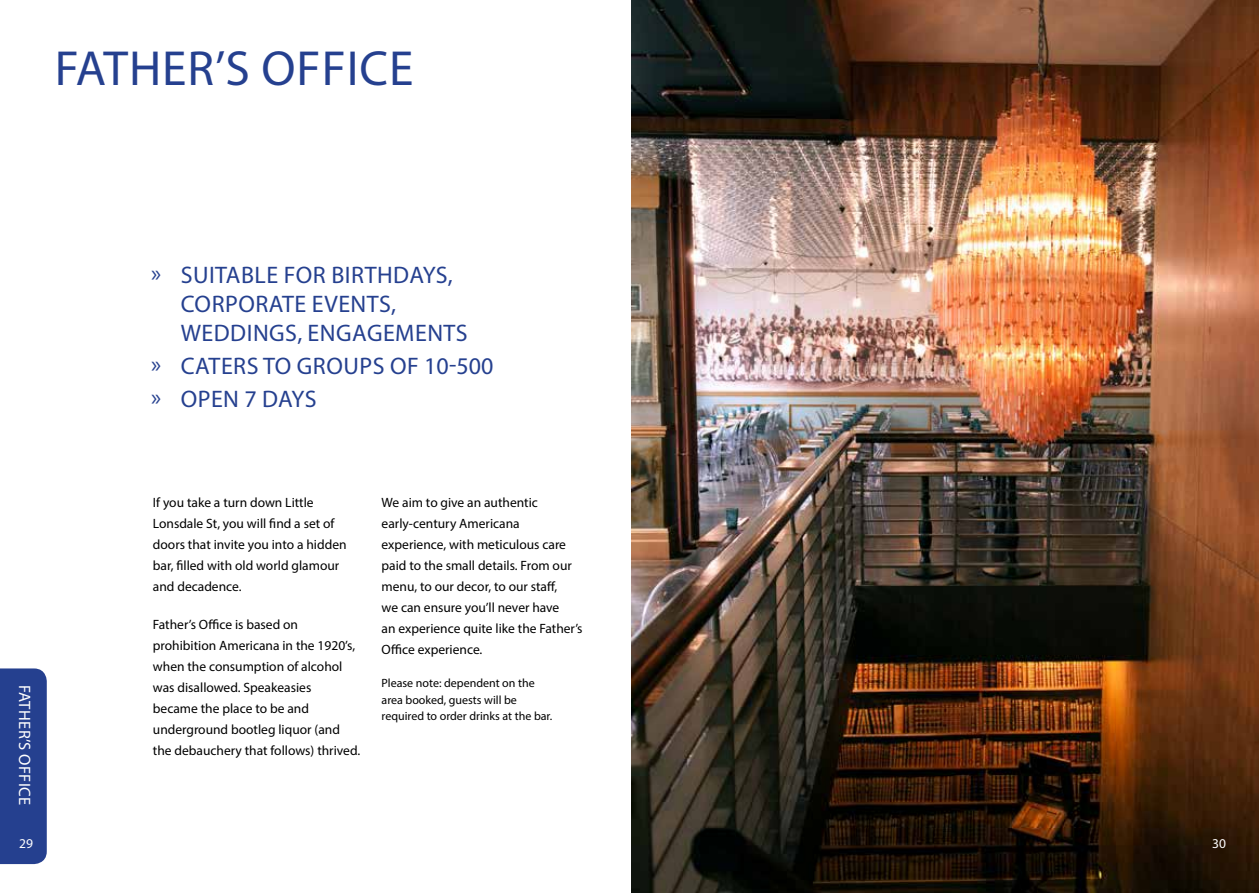
<style>
.page{position:relative;width:1259px;height:893px;background:#fff}
.page>*{position:absolute;margin:0;border:0;box-sizing:border-box;transform-origin:0 0}
.t1{font:49.5px "Myriad Pro";letter-spacing:.02em;color:#25408f}
.t2{font:24px/28.8px "Myriad Pro";letter-spacing:.02em;color:#25408f}
.t3{font:16.5px "Myriad Pro";letter-spacing:.02em;color:#fff}
.t4{font:13.5px/21px "Myriad Pro";color:#000}
.t5{font:13.5px "Myriad Pro";color:#fff}
.t6{font:12px/16.5px "Myriad Pro";color:#000}
</style>
<div class="page">
<div style="left:0;top:668px;width:47px;height:196px;background:#25408f"></div>
<img style="left:632px;top:0;width:627px;height:893px">
<h1 class="t1" style="left:55px;top:38px;width:360px">FATHER’S OFFICE</h1>
<p class="t3" style="left:35px;top:685px;width:121px;rotate:90deg">FATHER’S OFFICE</p>
<p class="t5" style="left:19px;top:835px;width:15px">29</p>
<h2 class="t2" style="left:181px;top:260px;width:288px;text-indent:-30px">» SUITABLE FOR BIRTHDAYS,<br>CORPORATE EVENTS,<br>WEDDINGS, ENGAGEMENTS</h2>
<h2 class="t2" style="left:151px;top:349px;width:344px;line-height:33px">» CATERS TO GROUPS OF 10-500 » OPEN 7 DAYS</h2>
<p class="t4" style="left:153px;top:492px;width:195px">If you take a turn down Little<br>Lonsdale St, you will find a set of doors that invite you into a hidden bar, filled with old world glamour and decadence.</p>
<p class="t4" style="left:153px;top:614px;width:209px">Father’s Office is based on prohibition Americana in the 1920’s, when the consumption of alcohol was disallowed. Speakeasies<br>became the place to be and underground bootleg liquor (and the debauchery that follows) thrived.</p>
<p class="t4" style="left:381px;top:492px;width:202px">We aim to give an authentic early-century Americana experience, with meticulous care paid to the small details. From our menu, to our decor, to our staff,<br>we can ensure you’ll never have<br>an experience quite like the Father’s<br>Office experience.</p>
<p class="t6" style="left:381px;top:675px;width:172px">Please note: dependent on the area booked, guests will be required to order drinks at the bar.</p>
<p class="t5" style="left:1212px;top:835px;width:15px">30</p>
</div>
